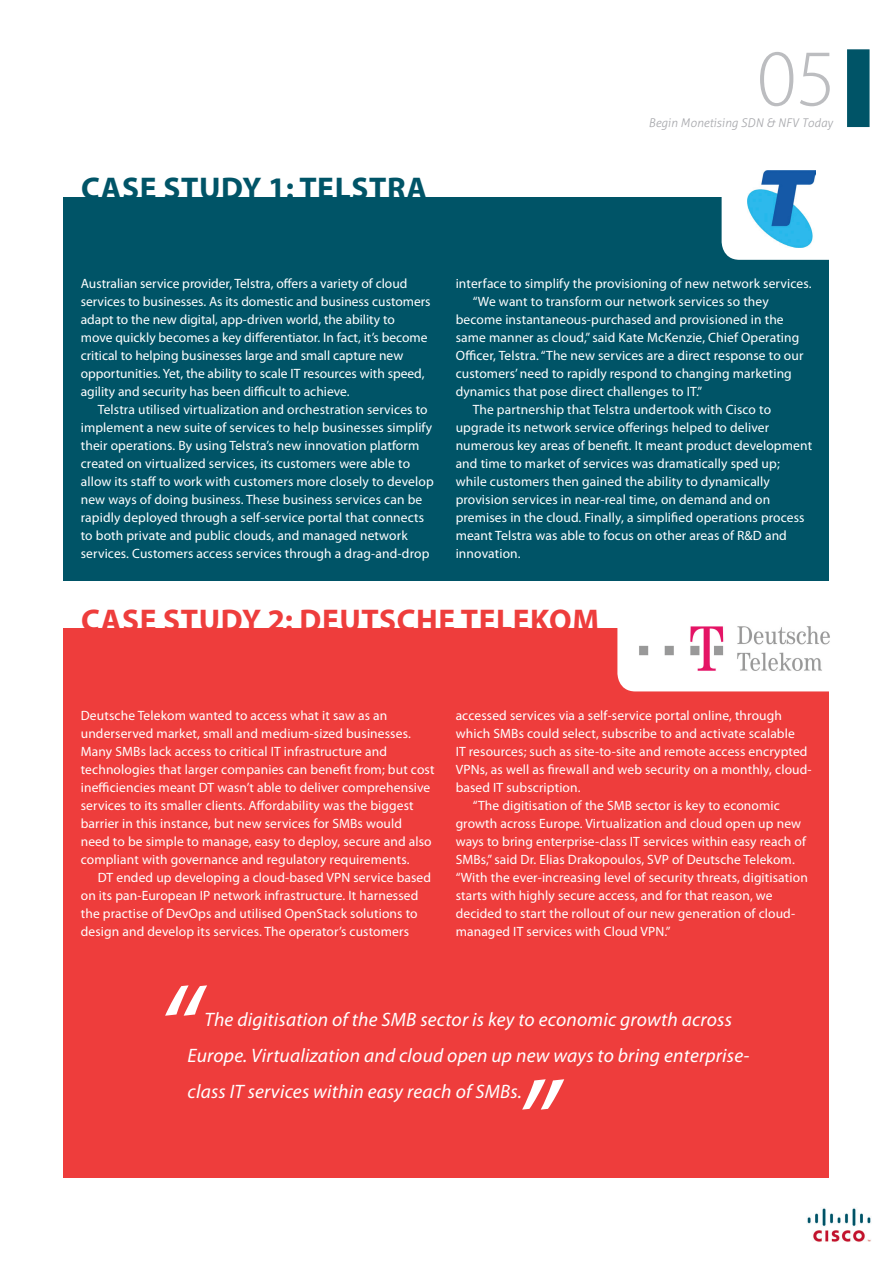
<style>
.page{position:relative;width:893px;height:1263px;background:#fff}
.page>*{position:absolute;margin:0;border:0;box-sizing:border-box;transform-origin:0 0}
.t1{font:italic 124.5px "Myriad Pro";color:#fff}
.t2{font:300 81px "Myriad Pro";color:#bcbdc0}
.t3{font:700 31.5px "Myriad Pro";letter-spacing:.02em;color:#ee3d3c}
.t4{font:700 31.5px "Myriad Pro";letter-spacing:.02em;color:#005467}
.t5{font:italic 19.5px/36px "Myriad Pro";letter-spacing:.01em;color:#fff}
.t6{font:13.5px/18px "Myriad Pro";letter-spacing:.01em;color:#fff}
.t7{font:italic 300 12px "Aller";color:#a8a9ad}
</style>
<div class="page">
<div style="left:847px;top:49px;width:22px;height:78px;background:#005467"></div>
<img style="left:807px;top:1208px;width:64px;height:34px">
<div style="left:64px;top:197px;width:765px;height:383px;background:#005467"></div>
<div style="left:722px;top:176px;width:130px;height:84px;background:#fff;border-radius:18px"></div>
<img style="left:747px;top:170px;width:68px;height:78px">
<div style="left:64px;top:628px;width:765px;height:550px;background:#ee3d3c"></div>
<div style="left:617px;top:607px;width:235px;height:84px;background:#fff;border-radius:18px"></div>
<img style="left:639px;top:626px;width:191px;height:45px">
<h3 class="t4" style="left:81px;top:171px;width:346px">CASE STUDY 1: TELSTRA</h3>
<h2 class="t2" style="left:757px;top:34px;width:81px">05</h2>
<p class="t7" style="left:648px;top:115px;width:186px">Begin Monetising SDN &amp; NFV Today</p>
<p class="t6" style="left:81px;top:275px;width:351px">Australian service provider, Telstra, offers a variety of cloud services to businesses. As its domestic and business customers adapt to the new digital, app-driven world, the ability to<br>move quickly becomes a key differentiator. In fact, it’s become critical to helping businesses large and small capture new opportunities. Yet, the ability to scale IT resources with speed, agility and security has been difficult to achieve.</p>
<p class="t6" style="left:81px;top:401px;width:354px;text-indent:17px">Telstra utilised virtualization and orchestration services to implement a new suite of services to help businesses simplify their operations. By using Telstra’s new innovation platform created on virtualized services, its customers were able to allow its staff to work with customers more closely to develop new ways of doing business. These business services can be rapidly deployed through a self-service portal that connects to both private and public clouds, and managed network services. Customers access services through a drag-and-drop</p>
<p class="t6" style="left:456px;top:275px;width:357px">interface to simplify the provisioning of new network services.</p>
<p class="t6" style="left:473px;top:293px;width:298px">“We want to transform our network services so they</p>
<p class="t6" style="left:456px;top:311px;width:330px">become instantaneous-purchased and provisioned in the</p>
<p class="t6" style="left:456px;top:329px;width:345px">same manner as cloud,” said Kate McKenzie, Chief Operating</p>
<p class="t6" style="left:456px;top:347px;width:349px">Officer, Telstra. “The new services are a direct response to our</p>
<p class="t6" style="left:456px;top:365px;width:338px">customers’ need to rapidly respond to changing marketing</p>
<p class="t6" style="left:456px;top:383px;width:248px">dynamics that pose direct challenges to IT.”</p>
<p class="t6" style="left:473px;top:401px;width:300px">The partnership that Telstra undertook with Cisco to</p>
<p class="t6" style="left:456px;top:419px;width:315px">upgrade its network service offerings helped to deliver</p>
<p class="t6" style="left:456px;top:437px;width:358px">numerous key areas of benefit. It meant product development</p>
<p class="t6" style="left:456px;top:455px;width:326px">and time to market of services was dramatically sped up;</p>
<p class="t6" style="left:456px;top:473px;width:316px">while customers then gained the ability to dynamically</p>
<p class="t6" style="left:456px;top:491px;width:316px">provision services in near-real time, on demand and on</p>
<p class="t6" style="left:456px;top:509px;width:350px">premises in the cloud. Finally, a simplified operations process</p>
<p class="t6" style="left:456px;top:527px;width:333px">meant Telstra was able to focus on other areas of R&amp;D and</p>
<p class="t6" style="left:456px;top:545px;width:67px">innovation.</p>
<h3 class="t3" style="left:81px;top:603px;width:516px">CASE STUDY 2: DEUTSCHE TELEKOM</h3>
<p class="t6" style="left:81px;top:707px;width:355px">Deutsche Telekom wanted to access what it saw as an underserved market, small and medium-sized businesses.<br>Many SMBs lack access to critical IT infrastructure and technologies that larger companies can benefit from; but cost inefficiencies meant DT wasn’t able to deliver comprehensive services to its smaller clients. Affordability was the biggest barrier in this instance, but new services for SMBs would<br>need to be simple to manage, easy to deploy, secure and also compliant with governance and regulatory requirements.</p>
<p class="t6" style="left:81px;top:869px;width:352px;text-indent:17px">DT ended up developing a cloud-based VPN service based on its pan-European IP network infrastructure. It harnessed the practise of DevOps and utilised OpenStack solutions to design and develop its services. The operator’s customers</p>
<p class="t6" style="left:456px;top:707px;width:328px">accessed services via a self-service portal online, through</p>
<p class="t6" style="left:456px;top:725px;width:341px">which SMBs could select, subscribe to and activate scalable</p>
<p class="t6" style="left:456px;top:743px;width:353px">IT resources; such as site-to-site and remote access encrypted</p>
<p class="t6" style="left:456px;top:761px;width:357px">VPNs, as well as firewall and web security on a monthly, cloud-</p>
<p class="t6" style="left:456px;top:779px;width:126px">based IT subscription.</p>
<p class="t6" style="left:473px;top:797px;width:309px">“The digitisation of the SMB sector is key to economic</p>
<p class="t6" style="left:456px;top:815px;width:347px">growth across Europe. Virtualization and cloud open up new</p>
<p class="t6" style="left:456px;top:833px;width:352px">ways to bring enterprise-class IT services within easy reach of</p>
<p class="t6" style="left:456px;top:851px;width:341px">SMBs,” said Dr. Elias Drakopoulos, SVP of Deutsche Telekom.</p>
<p class="t6" style="left:456px;top:869px;width:354px">“With the ever-increasing level of security threats, digitisation</p>
<p class="t6" style="left:456px;top:887px;width:318px">starts with highly secure access, and for that reason, we</p>
<p class="t6" style="left:456px;top:905px;width:341px">decided to start the rollout of our new generation of cloud-</p>
<p class="t6" style="left:456px;top:923px;width:216px">managed IT services with Cloud VPN.”</p>
<h1 class="t1" style="left:156px;top:963px;width:44px">“</h1>
<h3 class="t5" style="left:188px;top:1002px;width:563px;text-indent:17px">The digitisation of the SMB sector is key to economic growth across<br>Europe. Virtualization and cloud open up new ways to bring enterprise&shy;class IT services within easy reach of SMBs.</h3>
<h1 class="t1" style="left:514px;top:1057px;width:44px">”</h1>
</div>
